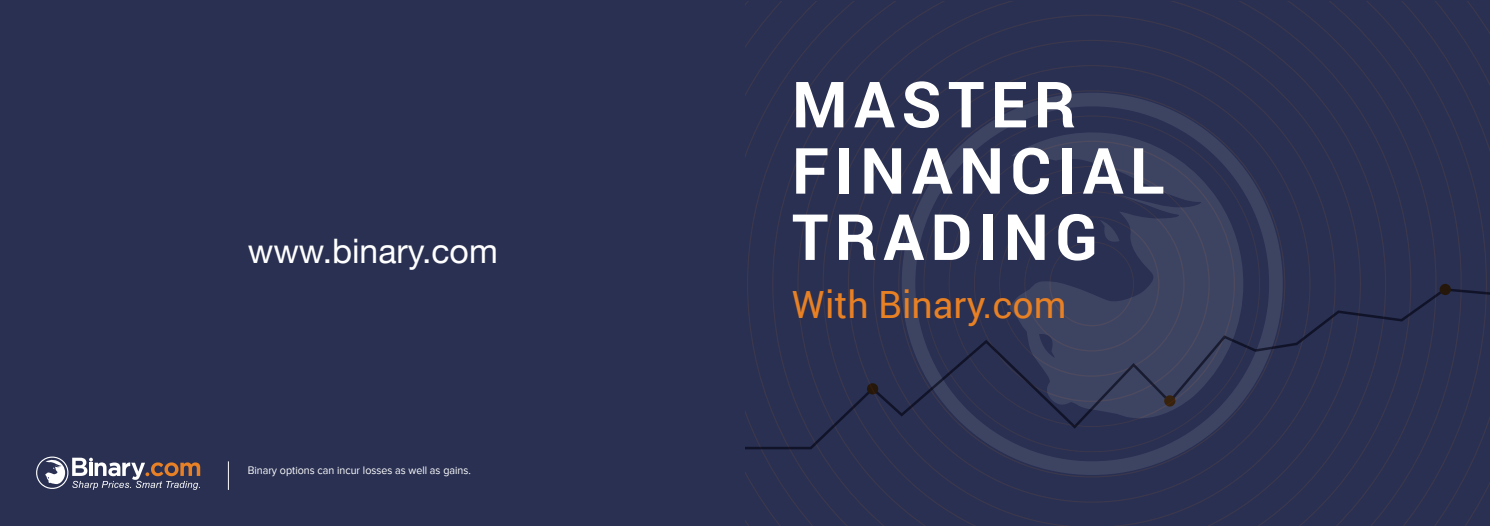
<style>
.page{position:relative;width:1490px;height:526px;background:#fff}
.page>*{position:absolute;margin:0;border:0;box-sizing:border-box;transform-origin:0 0}
.t1{font:700 63.75px/66.2px "Roboto";letter-spacing:.1em;color:#fff}
.t2{font:37.5px "Roboto";color:#e88024}
.t3{font:33.75px "Helvetica Neue";color:#fff}
.t4{font:11.25px "Proxima Nova";color:#fff;scale:.95 1}
</style>
<div class="page">
<div style="left:0;top:0;width:745px;height:526px;background:#293052"></div>
<svg style="left:36px;top:456px;width:164px;height:34px"></svg>
<svg style="left:228px;top:461px;width:1px;height:29px"></svg>
<div style="left:745px;top:1px;width:744px;height:525px;background:#293052"></div>
<svg style="left:901px;top:93px;width:381px;height:382px;background:#2f3655"></svg>
<svg style="left:745px;top:287px;width:744px;height:163px;background:#2d3454"></svg>
<div style="left:1439px;top:284px;width:11px;height:11px;background:#25180b;border-radius:50%"></div>
<svg style="left:1164px;top:395px;width:11px;height:11px"></svg>
<svg style="left:867px;top:383px;width:11px;height:11px"></svg>
<h3 class="t3" style="left:248px;top:239px;width:251px">www.binary.com</h3>
<p class="t4" style="left:248px;top:465px;width:236px">Binary options can incur losses as well as gains.</p>
<h1 class="t1" style="left:792px;top:75px;width:374px">MASTER<br>FINANCIAL<br>TRADING</h1>
<h2 class="t2" style="left:792px;top:286px;width:276px">With Binary.com</h2>
</div>
